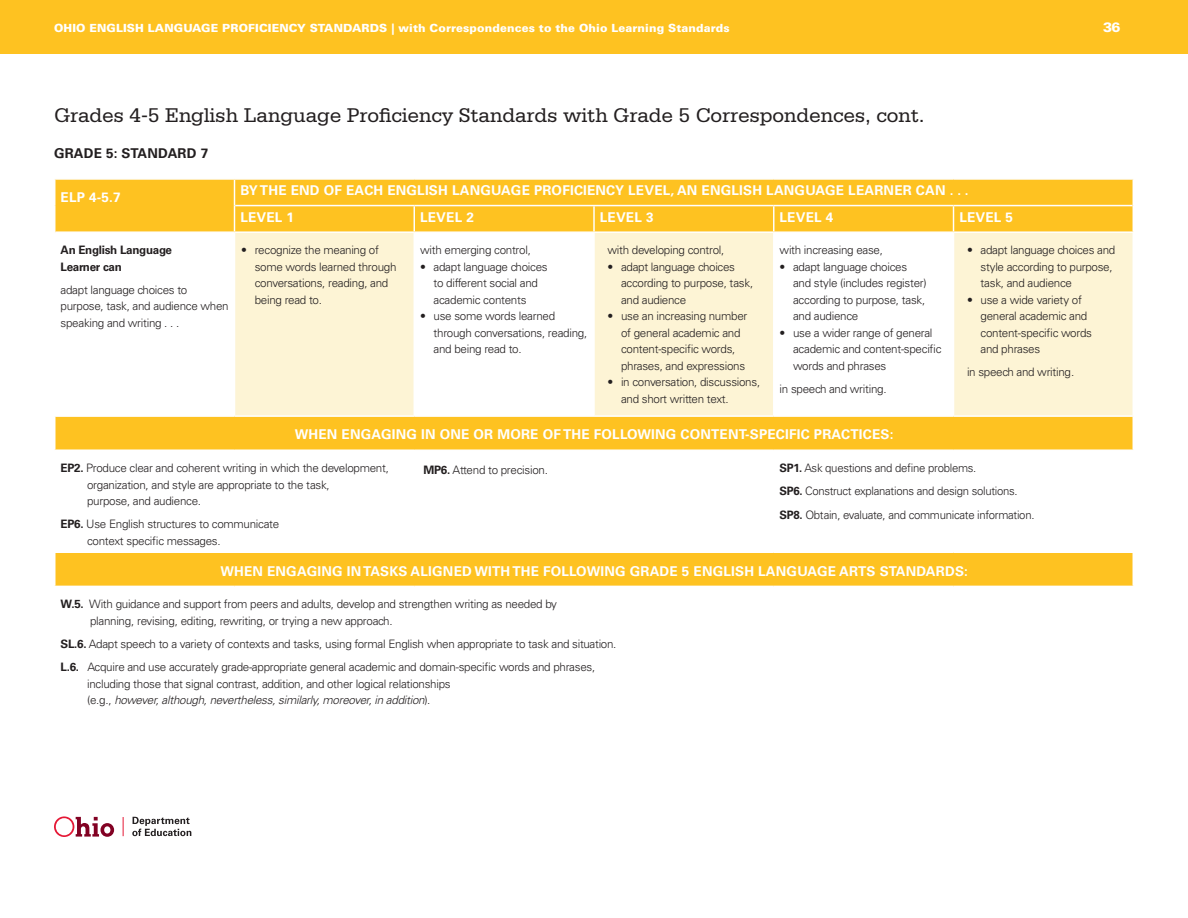
<style>
.page{position:relative;width:1188px;height:918px;background:#fff}
.page>*{position:absolute;margin:0;border:0;box-sizing:border-box;transform-origin:0 0}
.t1{font:21px "Serifa Std";letter-spacing:-.01em;color:#231f20}
.t2{font:700 13.5px/26.5px "Univers LT Std";letter-spacing:.015em;color:#fff}
.t3{font:700 13.5px "Univers LT Std";letter-spacing:.015em;color:#231f20}
.t4{font:900 13.5px "Univers LT Std";color:#fff}
.t5{font:300 11.7px/16.5px "Univers LT Std";letter-spacing:-.025em;color:#231f20}
.t6{font:700 11.7px/16.5px "Univers LT Std";letter-spacing:-.025em;color:#231f20}
.t7{font:900 11.25px "Univers LT Std";letter-spacing:.01em;color:#fff}
.s1{font-weight:700}
.s2{font-style:italic}
</style>
<div class="page">
<div style="left:0;top:0;width:1188px;height:54px;background:#fec221"></div>
<svg style="left:54px;top:816px;width:60px;height:21px"></svg>
<svg style="left:123px;top:817px;width:1px;height:19px"></svg>
<svg style="left:132px;top:817px;width:59px;height:19px"></svg>
<svg style="left:55px;top:180px;width:1078px;height:406px;fill:#fec221"></svg>
<svg style="left:235px;top:233px;width:898px;height:182px;fill:#fdf4d5"></svg>
<div style="left:55px;top:450px;width:359px;height:102px;background:#fff"></div>
<svg style="left:415px;top:451px;width:718px;height:101px"></svg>
<hr style="left:235px;top:205px;width:179px;height:1px;background:#fff">
<hr style="left:414px;top:205px;width:180px;height:1px;background:#fff">
<hr style="left:594px;top:205px;width:180px;height:1px;background:#fff">
<hr style="left:774px;top:205px;width:180px;height:1px;background:#fff">
<hr style="left:954px;top:205px;width:179px;height:1px;background:#fff">
<hr style="left:55px;top:231px;width:180px;height:2px;background:#fff">
<hr style="left:235px;top:231px;width:179px;height:2px;background:#fff">
<hr style="left:414px;top:231px;width:180px;height:2px;background:#fff">
<hr style="left:594px;top:231px;width:180px;height:2px;background:#fff">
<hr style="left:774px;top:231px;width:180px;height:2px;background:#fff">
<hr style="left:954px;top:231px;width:180px;height:2px;background:#fff">
<svg style="left:234px;top:180px;width:1px;height:51px"></svg>
<svg style="left:414px;top:206px;width:1px;height:25px"></svg>
<hr style="left:593px;top:206px;width:2px;height:25px;background:#fff">
<svg style="left:773px;top:206px;width:1px;height:25px"></svg>
<svg style="left:953px;top:206px;width:1px;height:25px"></svg>
<hr style="left:234px;top:233px;width:1px;height:182px;background:#fff">
<hr style="left:414px;top:233px;width:1px;height:182px;background:#fff">
<hr style="left:593px;top:233px;width:2px;height:182px;background:#fff">
<hr style="left:773px;top:233px;width:2px;height:182px;background:#fff">
<hr style="left:953px;top:233px;width:1px;height:182px;background:#fff">
<hr style="left:414px;top:451px;width:1px;height:101px;background:#fff">
<hr style="left:773px;top:451px;width:1px;height:101px;background:#fff">
<hr style="left:54px;top:415px;width:181px;height:2px;background:#fff">
<hr style="left:54px;top:417px;width:2px;height:32px;background:#fff">
<hr style="left:235px;top:415px;width:179px;height:2px;background:#fff">
<hr style="left:414px;top:415px;width:180px;height:2px;background:#fff">
<hr style="left:594px;top:415px;width:180px;height:2px;background:#fff">
<hr style="left:774px;top:415px;width:180px;height:2px;background:#fff">
<hr style="left:954px;top:415px;width:180px;height:2px;background:#fff">
<hr style="left:54px;top:449px;width:181px;height:2px;background:#fff">
<hr style="left:235px;top:449px;width:179px;height:2px;background:#fff">
<hr style="left:414px;top:449px;width:180px;height:2px;background:#fff">
<hr style="left:594px;top:449px;width:180px;height:2px;background:#fff">
<hr style="left:774px;top:449px;width:180px;height:2px;background:#fff">
<hr style="left:954px;top:449px;width:180px;height:2px;background:#fff">
<hr style="left:54px;top:552px;width:181px;height:1px;background:#fff">
<hr style="left:54px;top:553px;width:2px;height:33px;background:#fff">
<hr style="left:235px;top:552px;width:179px;height:1px;background:#fff">
<hr style="left:414px;top:552px;width:180px;height:1px;background:#fff">
<hr style="left:594px;top:552px;width:180px;height:1px;background:#fff">
<hr style="left:774px;top:552px;width:180px;height:1px;background:#fff">
<hr style="left:954px;top:552px;width:180px;height:1px;background:#fff">
<p class="t7" style="left:54px;top:21px;width:677px">OHIO ENGLISH LANGUAGE PROFICIENCY STANDARDS | with Correspondences to the Ohio Learning Standards</p>
<p class="t4" style="left:1103px;top:19px;width:19px">36</p>
<h1 class="t1" style="left:54px;top:103px;width:872px">Grades 4-5 English Language Proficiency Standards with Grade 5 Correspondences, cont.</h1>
<p class="t3" style="left:54px;top:146px;width:156px">GRADE 5: STANDARD 7</p>
<p class="t2" style="left:61px;top:184px;width:62px">ELP 4-5.7</p>
<p class="t2" style="left:240px;top:178px;width:730px">BY THE END OF EACH ENGLISH LANGUAGE PROFICIENCY LEVEL, AN ENGLISH LANGUAGE LEARNER CAN . . .<br>LEVEL 1</p>
<p class="t2" style="left:420px;top:204px;width:55px">LEVEL 2</p>
<p class="t2" style="left:600px;top:204px;width:55px">LEVEL 3</p>
<p class="t2" style="left:780px;top:204px;width:55px">LEVEL 4</p>
<p class="t2" style="left:959px;top:204px;width:55px">LEVEL 5</p>
<p class="t6" style="left:61px;top:242px;width:113px">An English Language<br>Learner can</p>
<p class="t5" style="left:61px;top:281px;width:170px">adapt language choices to purpose, task, and audience when speaking and writing . . .</p>
<p class="t5" style="left:255px;top:242px;width:143px;text-indent:-14px">• recognize the meaning of some words learned through conversations, reading, and being read to.</p>
<p class="t5" style="left:420px;top:242px;width:112px">with emerging control,</p>
<p class="t5" style="left:434px;top:258px;width:116px;text-indent:-14px">• adapt language choices to different social and academic contents</p>
<p class="t5" style="left:434px;top:308px;width:155px;text-indent:-14px">• use some words learned through conversations, reading, and being read to.</p>
<p class="t5" style="left:608px;top:242px;width:118px">with developing control,</p>
<p class="t5" style="left:621px;top:258px;width:134px;text-indent:-14px">• adapt language choices according to purpose, task, and audience</p>
<p class="t5" style="left:621px;top:308px;width:128px;text-indent:-14px">• use an increasing number of general academic and content-specific words, phrases, and expressions</p>
<p class="t5" style="left:621px;top:374px;width:141px;text-indent:-14px">• in conversation, discussions, and short written text.</p>
<p class="t5" style="left:780px;top:242px;width:105px">with increasing ease,</p>
<p class="t5" style="left:793px;top:258px;width:135px;text-indent:-14px">• adapt language choices and style (includes register) according to purpose, task, and audience</p>
<p class="t5" style="left:793px;top:324px;width:150px;text-indent:-14px">• use a wider range of general academic and content-specific words and phrases</p>
<p class="t5" style="left:780px;top:380px;width:109px">in speech and writing.</p>
<p class="t5" style="left:981px;top:242px;width:136px;text-indent:-14px">• adapt language choices and style according to purpose, task, and audience</p>
<p class="t5" style="left:981px;top:291px;width:113px;text-indent:-14px">• use a wide variety of general academic and content-specific words and phrases</p>
<p class="t5" style="left:967px;top:364px;width:109px">in speech and writing.</p>
<p class="t2" style="left:295px;top:421px;width:600px">WHEN ENGAGING IN ONE OR MORE OF THE FOLLOWING CONTENT-SPECIFIC PRACTICES:</p>
<p class="t5" style="left:87px;top:460px;width:303px;text-indent:-26px"><span class="s1">EP2.</span> Produce clear and coherent writing in which the development, organization, and style are appropriate to the task,<br>purpose, and audience.</p>
<p class="t5" style="left:87px;top:516px;width:194px;text-indent:-26px"><span class="s1">EP6.</span> Use English structures to communicate context specific messages.</p>
<p class="t5" style="left:780px;top:456px;width:256px;line-height:23.2px"><span class="s1">SP1.</span> Ask questions and define problems.<br><span class="s1">SP6.</span> Construct explanations and design solutions.<br><span class="s1">SP8.</span> Obtain, evaluate, and communicate information.</p>
<p class="t5" style="left:423px;top:462px;width:126px"><span class="s1">MP6.</span> Attend to precision.</p>
<p class="t2" style="left:220px;top:558px;width:749px">WHEN ENGAGING IN TASKS ALIGNED WITH THE FOLLOWING GRADE 5 ENGLISH LANGUAGE ARTS STANDARDS:</p>
<p class="t5" style="left:90px;top:596px;width:469px;text-indent:-29px"><span class="s1">W.5.</span> With guidance and support from peers and adults, develop and strengthen writing as needed by planning, revising, editing, rewriting, or trying a new approach.</p>
<p class="t5" style="left:61px;top:632px;width:557px;line-height:23.2px"><span class="s1">SL.6.</span> Adapt speech to a variety of contexts and tasks, using formal English when appropriate to task and situation.<br><span class="s1">L.6.</span> Acquire and use accurately grade-appropriate general academic and domain-specific words and phrases,</p>
<p class="t5" style="left:87px;top:675px;width:365px">including those that signal contrast, addition, and other logical relationships (e.g., <span class="s2">however, although, nevertheless, similarly, moreover, in addition</span>).</p>
</div>
